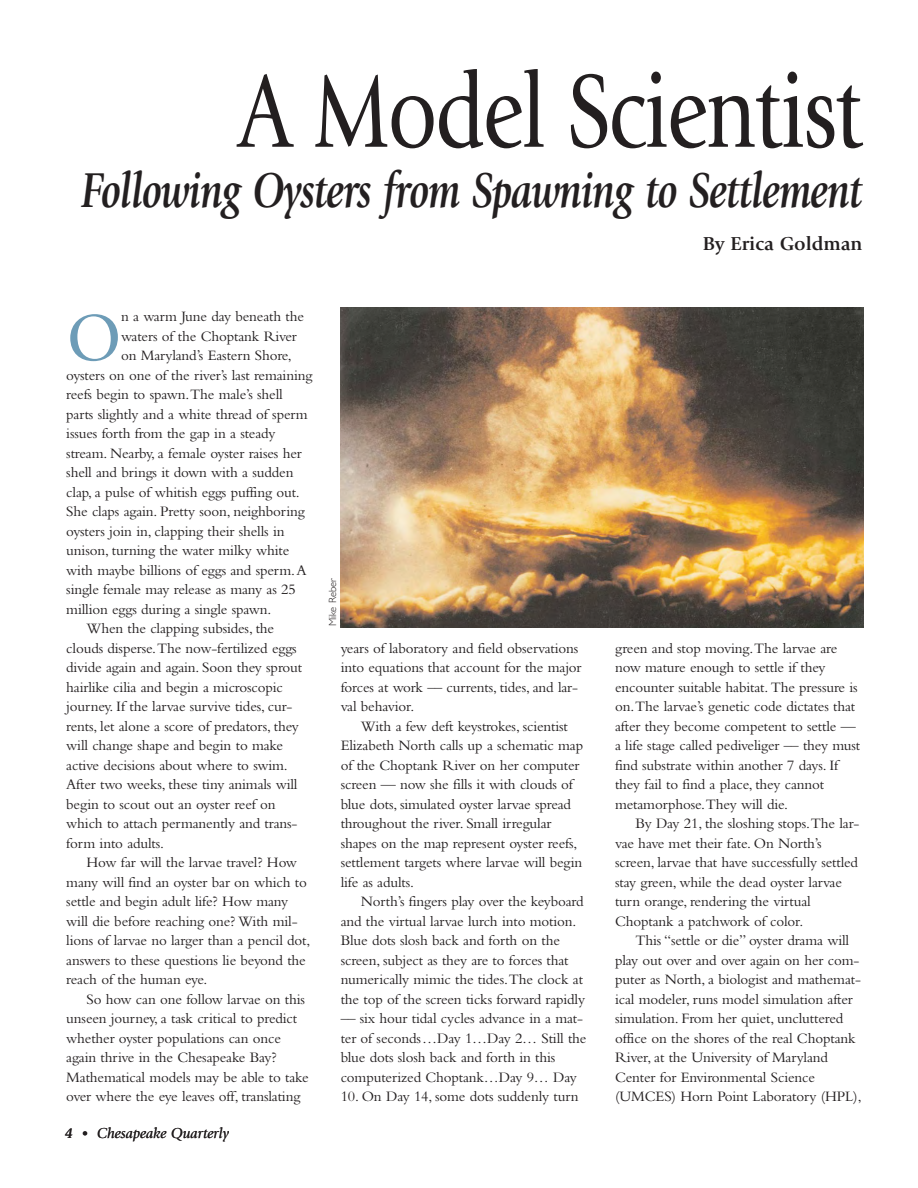
<style>
.page{position:relative;width:918px;height:1188px;background:#fff}
.page>*{position:absolute;margin:0;border:0;box-sizing:border-box;transform-origin:0 0}
.t1{font:108px "Giovanni";letter-spacing:-.02em;color:#231f20;scale:.8 1}
.t2{font:68.1px "Giovanni";color:#6d9cb7}
.t3{font:italic 700 51px "Giovanni";letter-spacing:-.02em;color:#231f20;scale:.8 1}
.t4{font:700 19.5px "Giovanni";color:#231f20}
.t5{font:15px/19.5px "Bembo";letter-spacing:-.01em;color:#231f20}
.t6{font:italic 15px "Giovanni";color:#231f20}
.t7{font:300 10.5px "Gill Sans";color:#231f20}
.s1{font-weight:700}
.s2{font-family:"Bembo";font-weight:700;font-style:normal}
</style>
<div class="page">
<img style="left:340px;top:307px;width:524px;height:321px">
<h1 class="t1" style="left:238px;top:69px;width:783px">A Model Scientist</h1>
<h3 class="t3" style="left:82px;top:170px;width:978px">Following Oysters from Spawning to Settlement</h3>
<h3 class="t4" style="left:703px;top:236px;width:161px">By Erica Goldman</h3>
<h2 class="t2" style="left:66px;top:311px;width:57px">O</h2>
<p class="t5" style="left:121px;top:308px;width:184px">n a warm June day beneath the</p>
<p class="t5" style="left:121px;top:328px;width:177px">waters of the Choptank River</p>
<p class="t5" style="left:121px;top:347px;width:172px">on Maryland’s Eastern Shore,</p>
<p class="t5" style="left:66px;top:367px;width:248px">oysters on one of the river’s last remaining</p>
<p class="t5" style="left:66px;top:386px;width:218px">reefs begin to spawn.The male’s shell</p>
<p class="t5" style="left:66px;top:406px;width:243px">parts slightly and a white thread of sperm</p>
<p class="t5" style="left:66px;top:425px;width:211px">issues forth from the gap in a steady</p>
<p class="t5" style="left:66px;top:445px;width:237px">stream. Nearby, a female oyster raises her</p>
<p class="t5" style="left:66px;top:464px;width:229px">shell and brings it down with a sudden</p>
<p class="t5" style="left:66px;top:484px;width:235px">clap, a pulse of whitish eggs puffing out.</p>
<p class="t5" style="left:66px;top:503px;width:240px">She claps again. Pretty soon, neighboring</p>
<p class="t5" style="left:66px;top:523px;width:220px">oysters join in, clapping their shells in</p>
<p class="t5" style="left:66px;top:542px;width:225px">unison, turning the water milky white</p>
<p class="t5" style="left:66px;top:562px;width:242px">with maybe billions of eggs and sperm.A</p>
<p class="t5" style="left:66px;top:581px;width:231px">single female may release as many as 25</p>
<p class="t5" style="left:66px;top:601px;width:207px">million eggs during a single spawn.</p>
<p class="t5" style="left:87px;top:620px;width:189px">When the clapping subsides, the</p>
<p class="t5" style="left:66px;top:640px;width:232px">clouds disperse.The now-fertilized eggs</p>
<p class="t5" style="left:66px;top:659px;width:237px">divide again and again. Soon they sprout</p>
<p class="t5" style="left:66px;top:679px;width:218px">hairlike cilia and begin a microscopic</p>
<p class="t5" style="left:66px;top:698px;width:228px">journey. If the larvae survive tides, cur-</p>
<p class="t5" style="left:66px;top:718px;width:234px">rents, let alone a score of predators, they</p>
<p class="t5" style="left:66px;top:737px;width:218px">will change shape and begin to make</p>
<p class="t5" style="left:66px;top:757px;width:223px">active decisions about where to swim.</p>
<p class="t5" style="left:66px;top:776px;width:233px">After two weeks, these tiny animals will</p>
<p class="t5" style="left:66px;top:796px;width:211px">begin to scout out an oyster reef on</p>
<p class="t5" style="left:66px;top:815px;width:233px">which to attach permanently and trans-</p>
<p class="t5" style="left:66px;top:835px;width:99px">form into adults.</p>
<p class="t5" style="left:87px;top:854px;width:212px">How far will the larvae travel? How</p>
<p class="t5" style="left:66px;top:874px;width:242px">many will find an oyster bar on which to</p>
<p class="t5" style="left:66px;top:893px;width:224px">settle and begin adult life? How many</p>
<p class="t5" style="left:66px;top:913px;width:233px">will die before reaching one? With mil-</p>
<p class="t5" style="left:66px;top:932px;width:246px">lions of larvae no larger than a pencil dot,</p>
<p class="t5" style="left:66px;top:952px;width:241px">answers to these questions lie beyond the</p>
<p class="t5" style="left:66px;top:971px;width:143px">reach of the human eye.</p>
<p class="t5" style="left:87px;top:991px;width:220px">So how can one follow larvae on this</p>
<p class="t5" style="left:66px;top:1010px;width:232px">unseen journey, a task critical to predict</p>
<p class="t5" style="left:66px;top:1030px;width:216px">whether oyster populations can once</p>
<p class="t5" style="left:66px;top:1049px;width:212px">again thrive in the Chesapeake Bay?</p>
<p class="t5" style="left:66px;top:1069px;width:244px">Mathematical models may be able to take</p>
<p class="t5" style="left:66px;top:1088px;width:236px">over where the eye leaves off, translating</p>
<p class="t6" style="left:65px;top:1127px;width:166px"><span class="s1">4</span> <span class="s2">•</span> Chesapeake Quarterly</p>
<p class="t7" style="left:329px;top:626px;width:50px;rotate:-90deg">Mike Reber</p>
<p class="t5" style="left:341px;top:640px;width:242px">years of laboratory and field observations into equations that account for the major forces at work –– currents, tides, and lar&shy;val behavior.</p>
<p class="t5" style="left:341px;top:718px;width:244px;text-indent:20px">With a few deft keystrokes, scientist Elizabeth North calls up a schematic map of the Choptank River on her computer screen — now she fills it with clouds of blue dots, simulated oyster larvae spread throughout the river. Small irregular shapes on the map represent oyster reefs, settlement targets where larvae will begin life as adults.</p>
<p class="t5" style="left:341px;top:893px;width:247px;text-indent:20px">North’s fingers play over the keyboard and the virtual larvae lurch into motion.<br>Blue dots slosh back and forth on the screen, subject as they are to forces that numerically mimic the tides.The clock at the top of the screen ticks forward rapidly –– six hour tidal cycles advance in a mat&shy;ter of seconds…Day 1…Day 2… Still the blue dots slosh back and forth in this computerized Choptank…Day 9… Day</p>
<p class="t5" style="left:341px;top:1088px;width:239px">10. On Day 14, some dots suddenly turn</p>
<p class="t5" style="left:615px;top:640px;width:247px">green and stop moving.The larvae are now mature enough to settle if they encounter suitable habitat. The pressure is on.The larvae’s genetic code dictates that after they become competent to settle — a life stage called pediveliger –– they must find substrate within another 7 days. If they fail to find a place, they cannot metamorphose.They will die.</p>
<p class="t5" style="left:615px;top:815px;width:246px;text-indent:20px">By Day 21, the sloshing stops.The lar&shy;vae have met their fate. On North’s screen, larvae that have successfully settled stay green, while the dead oyster larvae turn orange, rendering the virtual Choptank a patchwork of color.</p>
<p class="t5" style="left:615px;top:932px;width:248px;text-indent:20px">This “settle or die” oyster drama will play out over and over again on her com&shy;puter as North, a biologist and mathemat&shy;ical modeler, runs model simulation after simulation. From her quiet, uncluttered office on the shores of the real Choptank River, at the University of Maryland Center for Environmental Science (UMCES) Horn Point Laboratory (HPL),</p>
</div>
